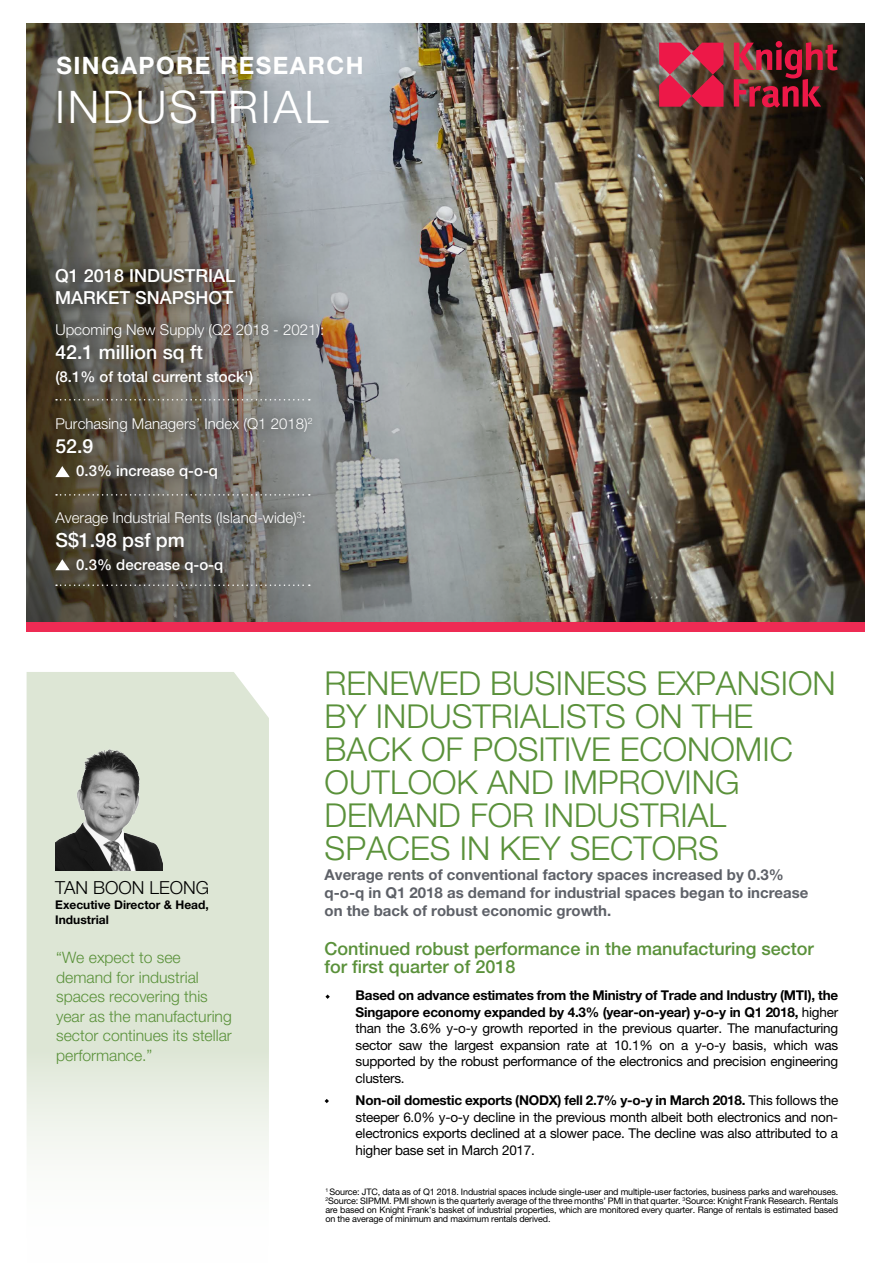
<style>
.page{position:relative;width:893px;height:1263px;background:#fff}
.page>*{position:absolute;margin:0;border:0;box-sizing:border-box;transform-origin:0 0}
.t1{font:300 45px "Helvetica Neue LT Std";letter-spacing:.06em;color:#fff}
.t2{font:300 33px/33px "Helvetica Neue LT Std";color:#5a913a}
.t3{font:700 24px "Helvetica Neue LT Std";letter-spacing:.06em;color:#fff}
.t4{font:500 19.5px "Helvetica Neue LT Std";color:#fff}
.t5{font:500 18px/18px "Helvetica Neue LT Std";color:#5a913a}
.t6{font:500 18px/22px "Helvetica Neue LT Std";color:#fff}
.t7{font:300 18px "Helvetica Neue LT Std";color:#000}
.t8{font:300 15.75px/19.5px "Helvetica Neue LT Std";color:#5a913a}
.t9{font:700 15px/18px "Helvetica Neue LT Std";color:#5e6168}
.t10{font:300 15px "Helvetica Neue LT Std";color:#fff}
.t11{font:500 15px "Helvetica Neue LT Std";color:#fff}
.t12{font:13.5px/16.5px "Helvetica Neue LT Std";letter-spacing:-.02em;color:#000;text-align:justify}
.t13{font:700 12px/15px "Helvetica Neue LT Std";color:#000}
.t14{font:9px/9px "Helvetica Neue LT Std";letter-spacing:-.02em;color:#000;text-align:justify}
.s1{font-weight:700}
</style>
<div class="page">
<img style="left:27px;top:23px;width:837px;height:599px">
<img style="left:27px;top:23px;width:596px;height:598px">
<svg style="left:659px;top:43px;width:64px;height:64px;background:#bd2d48"></svg>
<svg style="left:734px;top:42px;width:104px;height:66px;background:#7a222c"></svg>
<div style="left:26px;top:622px;width:839px;height:9px;background:#ee2b54"></div>
<svg style="left:325px;top:994px;width:5px;height:5px"></svg>
<svg style="left:325px;top:1099px;width:4px;height:4px"></svg>
<div style="left:38px;top:255px;width:205px;height:63px;background:#000;opacity:.8"></div>
<div style="left:38px;top:311px;width:292px;height:275px;background:#000;opacity:.8"></div>
<svg style="left:56px;top:399px;width:254px;height:1px"></svg>
<svg style="left:56px;top:494px;width:254px;height:2px"></svg>
<svg style="left:56px;top:584px;width:254px;height:2px"></svg>
<svg style="left:27px;top:672px;width:242px;height:488px;background:#e0e8d9"></svg>
<img style="left:55px;top:738px;width:108px;height:132px">
<svg style="left:55px;top:466px;width:15px;height:11px"></svg>
<svg style="left:55px;top:559px;width:15px;height:11px"></svg>
<h3 class="t3" style="left:56px;top:51px;width:309px">SINGAPORE RESEARCH</h3>
<h1 class="t1" style="left:55px;top:79px;width:275px">INDUSTRIAL</h1>
<h3 class="t6" style="left:55px;top:265px;width:182px">Q1 2018 INDUSTRIAL<br>MARKET SNAPSHOT</h3>
<p class="t10" style="left:55px;top:321px;width:270px">Upcoming New Supply (Q2 2018 - 2021):</p>
<h3 class="t4" style="left:55px;top:340px;width:149px">42.1 million sq ft</h3>
<p class="t11" style="left:55px;top:368px;width:199px">(8.1% of total current stock<sup>1</sup>)</p>
<p class="t10" style="left:55px;top:415px;width:259px">Purchasing Managers’ Index (Q1 2018)<sup>2</sup></p>
<h3 class="t4" style="left:55px;top:434px;width:39px">52.9</h3>
<p class="t11" style="left:76px;top:462px;width:143px">0.3% increase q-o-q</p>
<p class="t10" style="left:55px;top:509px;width:252px">Average Industrial Rents (Island-wide)<sup>3</sup>:</p>
<h3 class="t4" style="left:55px;top:528px;width:131px">S$1.98 psf pm</h3>
<p class="t11" style="left:76px;top:556px;width:149px">0.3% decrease q-o-q</p>
<h3 class="t7" style="left:55px;top:877px;width:155px">TAN BOON LEONG</h3>
<p class="t13" style="left:55px;top:897px;width:155px">Executive Director &amp; Head,<br>Industrial</p>
<p class="t8" style="left:56px;top:947px;width:177px">“We expect to see demand for industrial spaces recovering this year as the manufacturing sector continues its stellar performance.”</p>
<h2 class="t2" style="left:325px;top:666px;width:513px">RENEWED BUSINESS EXPANSION<br>BY INDUSTRIALISTS ON THE<br>BACK OF POSITIVE ECONOMIC<br>OUTLOOK AND IMPROVING<br>DEMAND FOR INDUSTRIAL<br>SPACES IN KEY SECTORS</h2>
<p class="t9" style="left:325px;top:865px;width:485px">Average rents of conventional factory spaces increased by 0.3% q-o-q in Q1 2018 as demand for industrial spaces began to increase on the back of robust economic growth.</p>
<h3 class="t5" style="left:325px;top:939px;width:491px">Continued robust performance in the manufacturing sector for first quarter of 2018</h3>
<p class="t12" style="left:356px;top:987px;width:484px"><span class="s1">Based on advance estimates from the Ministry of Trade and Industry (MTI), the Singapore economy expanded by 4.3% (year-on-year) y-o-y in Q1 2018,</span> higher than the 3.6% y-o-y growth reported in the previous quarter. The manufacturing sector saw the largest expansion rate at 10.1% on a y-o-y basis, which was supported by the robust performance of the electronics and precision engineering clusters.</p>
<p class="t12" style="left:356px;top:1092px;width:484px"><span class="s1">Non-oil domestic exports (NODX) fell 2.7% y-o-y in March 2018.</span> This follows the steeper 6.0% y-o-y decline in the previous month albeit both electronics and non&shy;electronics exports declined at a slower pace. The decline was also attributed to a higher base set in March 2017.</p>
<p class="t14" style="left:325px;top:1187px;width:514px"><sup>1</sup> Source: JTC, data as of Q1 2018. Industrial spaces include single-user and multiple-user factories, business parks and warehouses.<br><sup>2</sup>Source: SIPMM. PMI shown is the quarterly average of the three months’ PMI in that quarter. <sup>3</sup>Source: Knight Frank Research. Rentals are based on Knight Frank’s basket of industrial properties, which are monitored every quarter. Range of rentals is estimated based on the average of minimum and maximum rentals derived.</p>
</div>
